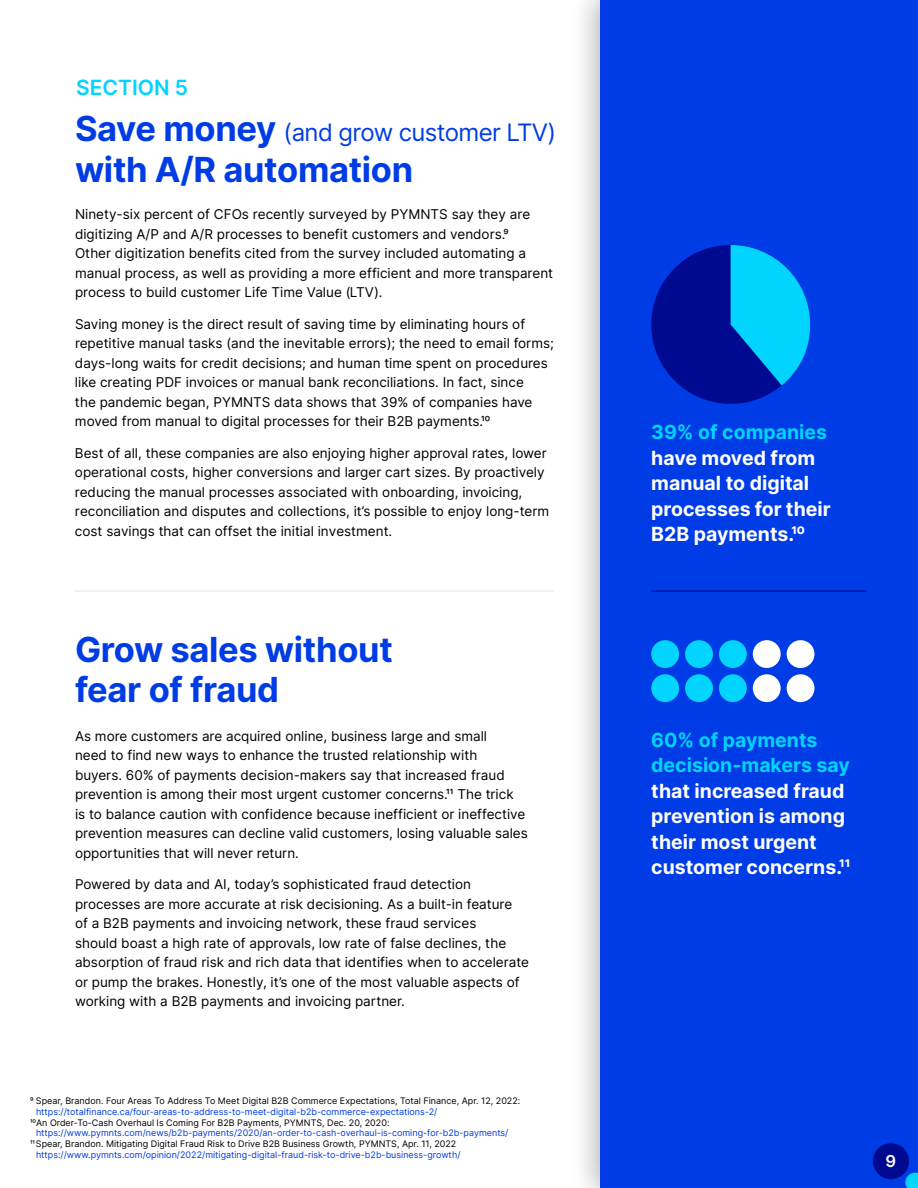
<style>
.page{position:relative;width:918px;height:1188px;background:#fff}
.page>*{position:absolute;margin:0;border:0;box-sizing:border-box;transform-origin:0 0}
.t1{font:700 34.5px/40.5px "Inter";letter-spacing:-.01em;color:#003ce6}
.t2{font:24px "Inter";letter-spacing:-.025em;color:#003ce6}
.t3{font:600 21px "Inter";color:#00d4ff}
.t4{font:700 19.5px/25.5px "Inter";color:#fff}
.t5{font:600 16.5px "Inter";color:#fff}
.t6{font:13.5px/19.5px "Inter";color:#000}
.t7{font:9px/10.8px "Inter";color:#003ce6}
.t8{font:9px/10.8px "Inter";color:#000}
.s1{font-weight:700;font-size:34.5px}
.s2{color:#003ce6}
.s3{color:#000}
.s4{color:#00d4ff}
</style>
<div class="page">
<div style="left:570px;top:0;width:348px;height:1188px;background:#000;opacity:.4"></div>
<div style="left:600px;top:0;width:318px;height:1188px;background:#003ce6"></div>
<svg style="left:873px;top:1143px;width:45px;height:45px"></svg>
<svg style="left:651px;top:245px;width:159px;height:159px"></svg>
<div style="left:651px;top:674px;width:28px;height:28px;background:#00d4ff;border-radius:50%"></div>
<div style="left:685px;top:674px;width:28px;height:28px;background:#00d4ff;border-radius:50%"></div>
<div style="left:719px;top:674px;width:28px;height:28px;background:#00d4ff;border-radius:50%"></div>
<div style="left:651px;top:640px;width:28px;height:28px;background:#00d4ff;border-radius:50%"></div>
<div style="left:685px;top:640px;width:28px;height:28px;background:#00d4ff;border-radius:50%"></div>
<div style="left:719px;top:640px;width:28px;height:28px;background:#00d4ff;border-radius:50%"></div>
<div style="left:753px;top:674px;width:28px;height:28px;background:#fff;border-radius:50%"></div>
<div style="left:787px;top:674px;width:28px;height:28px;background:#fff;border-radius:50%"></div>
<div style="left:753px;top:640px;width:28px;height:28px;background:#fff;border-radius:50%"></div>
<div style="left:787px;top:640px;width:28px;height:28px;background:#fff;border-radius:50%"></div>
<hr style="left:75px;top:591px;width:479px;height:1px;background:#e6e6e6">
<hr style="left:651px;top:591px;width:216px;height:1px;background:#000a91">
<p class="t3" style="left:76px;top:72px;width:113px">SECTION 5</p>
<p class="t2" style="left:75px;top:115px;width:483px"><span class="s1">Save money</span> (and grow customer LTV)</p>
<p class="t1" style="left:75px;top:148px;width:340px">with A/R automation</p>
<p class="t6" style="left:75px;top:204px;width:480px">Ninety-six percent of CFOs recently surveyed by PYMNTS say they are digitizing A/P and A/R processes to benefit customers and vendors.9<br>Other digitization benefits cited from the survey included automating a manual process, as well as providing a more efficient and more transparent process to build customer Life Time Value (LTV).</p>
<p class="t6" style="left:75px;top:314px;width:480px">Saving money is the direct result of saving time by eliminating hours of repetitive manual tasks (and the inevitable errors); the need to email forms; days-long waits for credit decisions; and human time spent on procedures like creating PDF invoices or manual bank reconciliations. In fact, since<br>the pandemic began, PYMNTS data shows that 39% of companies have moved from manual to digital processes for their B2B payments.10</p>
<p class="t6" style="left:75px;top:443px;width:476px">Best of all, these companies are also enjoying higher approval rates, lower operational costs, higher conversions and larger cart sizes. By proactively reducing the manual processes associated with onboarding, invoicing, reconciliation and disputes and collections, it’s possible to enjoy long-term cost savings that can offset the initial investment.</p>
<p class="t1" style="left:75px;top:628px;width:319px">Grow sales without fear of fraud</p>
<p class="t6" style="left:75px;top:726px;width:454px">As more customers are acquired online, business large and small<br>need to find new ways to enhance the trusted relationship with buyers. 60% of payments decision-makers say that increased fraud prevention is among their most urgent customer concerns.11 The trick<br>is to balance caution with confidence because inefficient or ineffective prevention measures can decline valid customers, losing valuable sales opportunities that will never return.</p>
<p class="t6" style="left:75px;top:874px;width:456px">Powered by data and AI, today’s sophisticated fraud detection processes are more accurate at risk decisioning. As a built-in feature<br>of a B2B payments and invoicing network, these fraud services<br>should boast a high rate of approvals, low rate of false declines, the absorption of fraud risk and rich data that identifies when to accelerate or pump the brakes. Honestly, it’s one of the most valuable aspects of working with a B2B payments and invoicing partner.</p>
<p class="t8" style="left:36px;top:1095px;width:486px;text-indent:-6px">9 Spear, Brandon. Four Areas To Address To Meet Digital B2B Commerce Expectations, Total Finance, Apr. 12, 2022: <span class="s2">https://totalfinance.ca/four-areas-to-address-to-meet-digital-b2b-commerce-expectations-2/</span></p>
<p class="t7" style="left:36px;top:1117px;width:474px;text-indent:-6px"><span class="s3">10An Order-To-Cash Overhaul Is Coming For B2B Payments, PYMNTS, Dec. 20, 2020: </span>https://www.pymnts.com/news/b2b-payments/2020/an-order-to-cash-overhaul-is-coming-for-b2b-payments/</p>
<p class="t7" style="left:36px;top:1138px;width:426px;text-indent:-6px"><span class="s3">11Spear, Brandon. Mitigating Digital Fraud Risk to Drive B2B Business Growth, PYMNTS, Apr. 11, 2022 </span>https://www.pymnts.com/opinion/2022/mitigating-digital-fraud-risk-to-drive-b2b-business-growth/</p>
<p class="t4" style="left:651px;top:419px;width:181px"><span class="s4">39% of companies </span>have moved from manual to digital processes for their<br>B2B payments.10</p>
<p class="t4" style="left:651px;top:726px;width:201px"><span class="s4">60% of payments decision-makers say </span>that increased fraud prevention is among their most urgent customer concerns.11</p>
<p class="t5" style="left:886px;top:1149px;width:12px">9</p>
</div>
